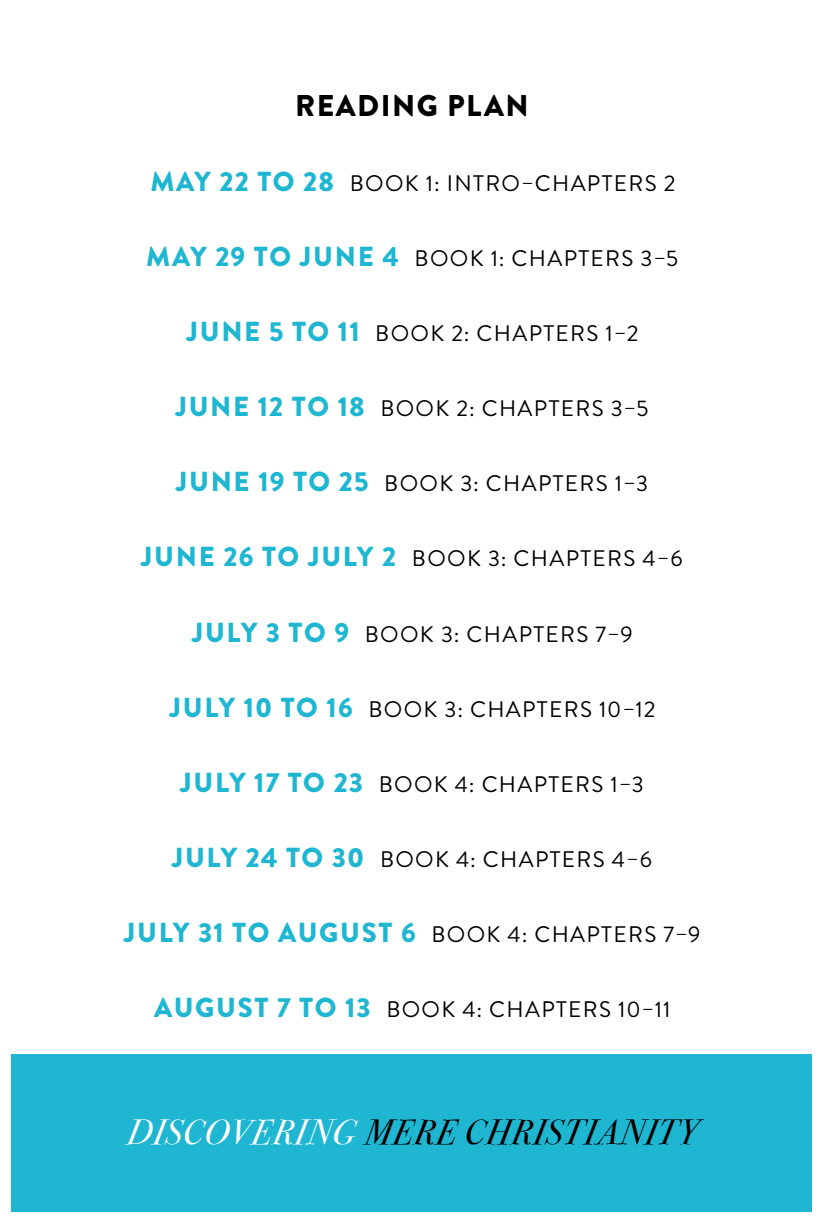
<style>
.page{position:relative;width:823px;height:1223px;background:#fff}
.page>*{position:absolute;margin:0;border:0;box-sizing:border-box;transform-origin:0 0}
.t1{font:italic 35px "Bodoni Svty Two OSITCTT";letter-spacing:.03em;color:#000}
.t2{font:900 30px "Brandon Grotesque";letter-spacing:.05em;color:#000}
.t3{font:22.5px "Brandon Grotesque";letter-spacing:.06em;color:#000}
.s1{font-weight:900;font-size:27.5px;color:#1fb6d1}
.s2{color:#fff}
</style>
<div class="page">
<div style="left:11px;top:1054px;width:800px;height:157px;background:#1fb6d1"></div>
<p class="t2" style="left:295px;top:85px;width:235px">READING PLAN</p>
<p class="t3" style="left:150px;top:168px;width:526px"><span class="s1">MAY 22 TO 28</span> BOOK 1: INTRO–CHAPTERS 2</p>
<p class="t3" style="left:146px;top:243px;width:533px"><span class="s1">MAY 29 TO JUNE 4</span> BOOK 1: CHAPTERS 3–5</p>
<p class="t3" style="left:186px;top:318px;width:453px"><span class="s1">JUNE 5 TO 11</span> BOOK 2: CHAPTERS 1–2</p>
<p class="t3" style="left:175px;top:393px;width:474px"><span class="s1">JUNE 12 TO 18</span> BOOK 2: CHAPTERS 3–5</p>
<p class="t3" style="left:176px;top:468px;width:474px"><span class="s1">JUNE 19 TO 25</span> BOOK 3: CHAPTERS 1–3</p>
<p class="t3" style="left:141px;top:543px;width:543px"><span class="s1">JUNE 26 TO JULY 2</span> BOOK 3: CHAPTERS 4–6</p>
<p class="t3" style="left:192px;top:618px;width:442px"><span class="s1">JULY 3 TO 9</span> BOOK 3: CHAPTERS 7–9</p>
<p class="t3" style="left:170px;top:693px;width:487px"><span class="s1">JULY 10 TO 16</span> BOOK 3: CHAPTERS 10–12</p>
<p class="t3" style="left:180px;top:768px;width:465px"><span class="s1">JULY 17 TO 23</span> BOOK 4: CHAPTERS 1–3</p>
<p class="t3" style="left:172px;top:843px;width:481px"><span class="s1">JULY 24 TO 30</span> BOOK 4: CHAPTERS 4–6</p>
<p class="t3" style="left:124px;top:918px;width:578px"><span class="s1">JULY 31 TO AUGUST 6</span> BOOK 4: CHAPTERS 7–9</p>
<p class="t3" style="left:154px;top:993px;width:517px"><span class="s1">AUGUST 7 TO 13</span> BOOK 4: CHAPTERS 10–11</p>
<p class="t1" style="left:127px;top:1110px;width:572px"><span class="s2">DISCOVERING</span> MERE CHRISTIANITY</p>
</div>
